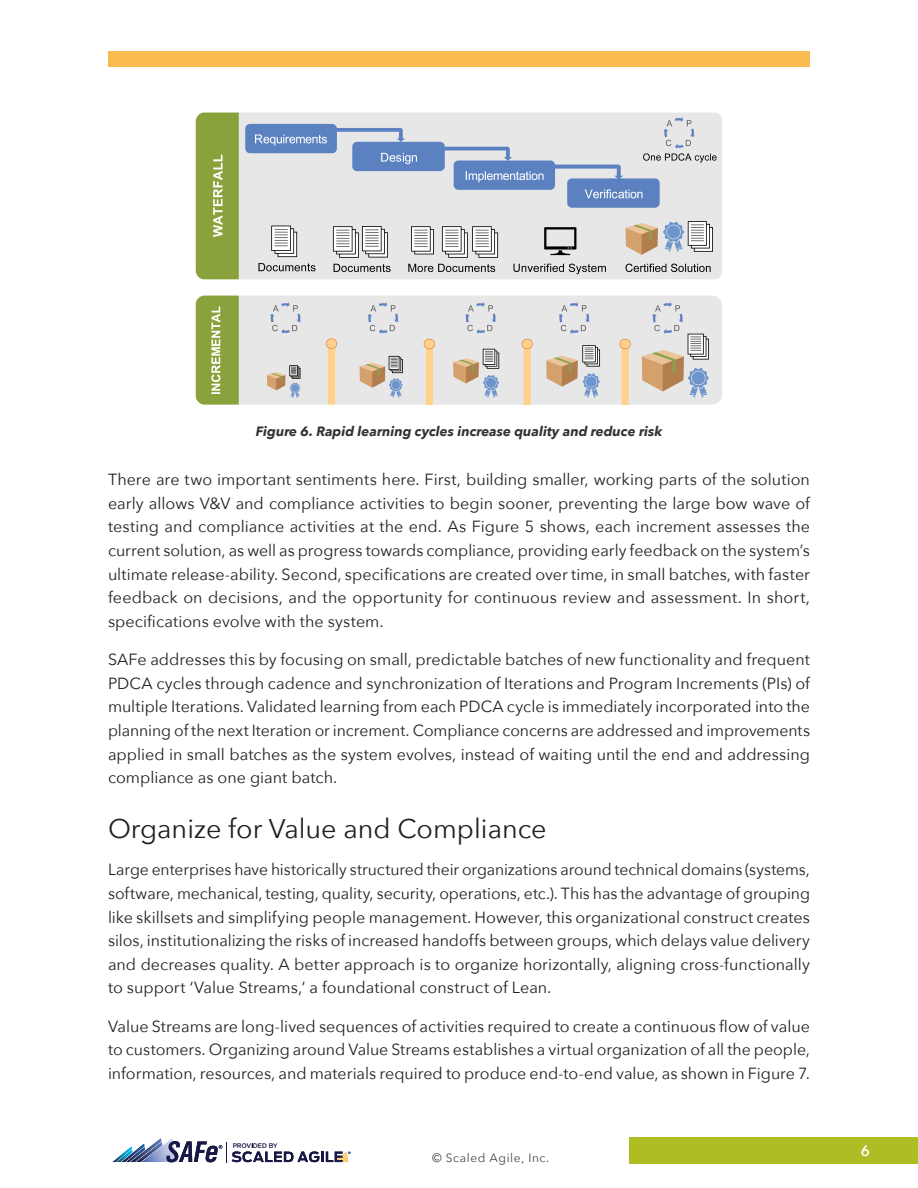
<style>
.page{position:relative;width:918px;height:1188px;background:#fff}
.page>*{position:absolute;margin:0;border:0;box-sizing:border-box;transform-origin:0 0}
.Heading_2{font:27px "Avenir Next";color:#231f20}
.Body{font:16.2px/23.7px "Avenir Next";color:#231f20;text-align:justify}
.t1{font:600 15px "Avenir Next";color:#fff}
.t2{font:italic 700 13.5px "Avenir Next";color:#333}
.t3{font:12px "Avenir Next";letter-spacing:.05em;color:#42454b}
.t4{font:6.15px "Gotham";color:#181746}
</style>
<div class="page">
<div style="left:629px;top:1137px;width:289px;height:27px;background:#aebd24"></div>
<img style="left:161px;top:1138px;width:12px;height:24px">
<img style="left:117px;top:1154px;width:5px;height:8px">
<img style="left:156px;top:1138px;width:5px;height:4px">
<img style="left:143px;top:1142px;width:19px;height:20px">
<svg style="left:122px;top:1144px;width:23px;height:18px"></svg>
<svg style="left:166px;top:1141px;width:185px;height:22px"></svg>
<div style="left:108px;top:51px;width:702px;height:15px;background:#f9bb4e"></div>
<img style="left:195px;top:112px;width:527px;height:293px">
<p class="t2" style="left:256px;top:420px;width:408px">Figure 6. Rapid learning cycles increase quality and reduce risk</p>
<p class="Body" style="left:108px;top:467px;width:704px">There are two important sentiments here. First, building smaller, working parts of the solution early allows V&amp;V and compliance activities to begin sooner, preventing the large bow wave of testing and compliance activities at the end. As Figure 5 shows, each increment assesses the current solution, as well as progress towards compliance, providing early feedback on the system’s ultimate release-ability. Second, specifications are created over time, in small batches, with faster feedback on decisions, and the opportunity for continuous review and assessment. In short, specifications evolve with the system.</p>
<p class="Body" style="left:108px;top:647px;width:704px">SAFe addresses this by focusing on small, predictable batches of new functionality and frequent PDCA cycles through cadence and synchronization of Iterations and Program Increments (PIs) of multiple Iterations. Validated learning from each PDCA cycle is immediately incorporated into the planning of the next Iteration or increment. Compliance concerns are addressed and improvements applied in small batches as the system evolves, instead of waiting until the end and addressing compliance as one giant batch.</p>
<p class="Heading_2" style="left:108px;top:806px;width:440px">Organize for Value and Compliance</p>
<p class="Body" style="left:108px;top:857px;width:704px">Large enterprises have historically structured their organizations around technical domains (systems, software, mechanical, testing, quality, security, operations, etc.). This has the advantage of grouping like skillsets and simplifying people management. However, this organizational construct creates silos, institutionalizing the risks of increased handoffs between groups, which delays value delivery and decreases quality. A better approach is to organize horizontally, aligning cross-functionally to support ‘Value Streams,’ a foundational construct of Lean.</p>
<p class="Body" style="left:108px;top:1013px;width:704px">Value Streams are long-lived sequences of activities required to create a continuous flow of value to customers. Organizing around Value Streams establishes a virtual organization of all the people, information, resources, and materials required to produce end-to-end value, as shown in Figure 7.</p>
<p class="t4" style="left:233px;top:1141px;width:46px">PROVIDED BY</p>
<p class="t3" style="left:432px;top:1148px;width:119px">© Scaled Agile, Inc.</p>
<p class="t1" style="left:861px;top:1138px;width:11px">6</p>
</div>
